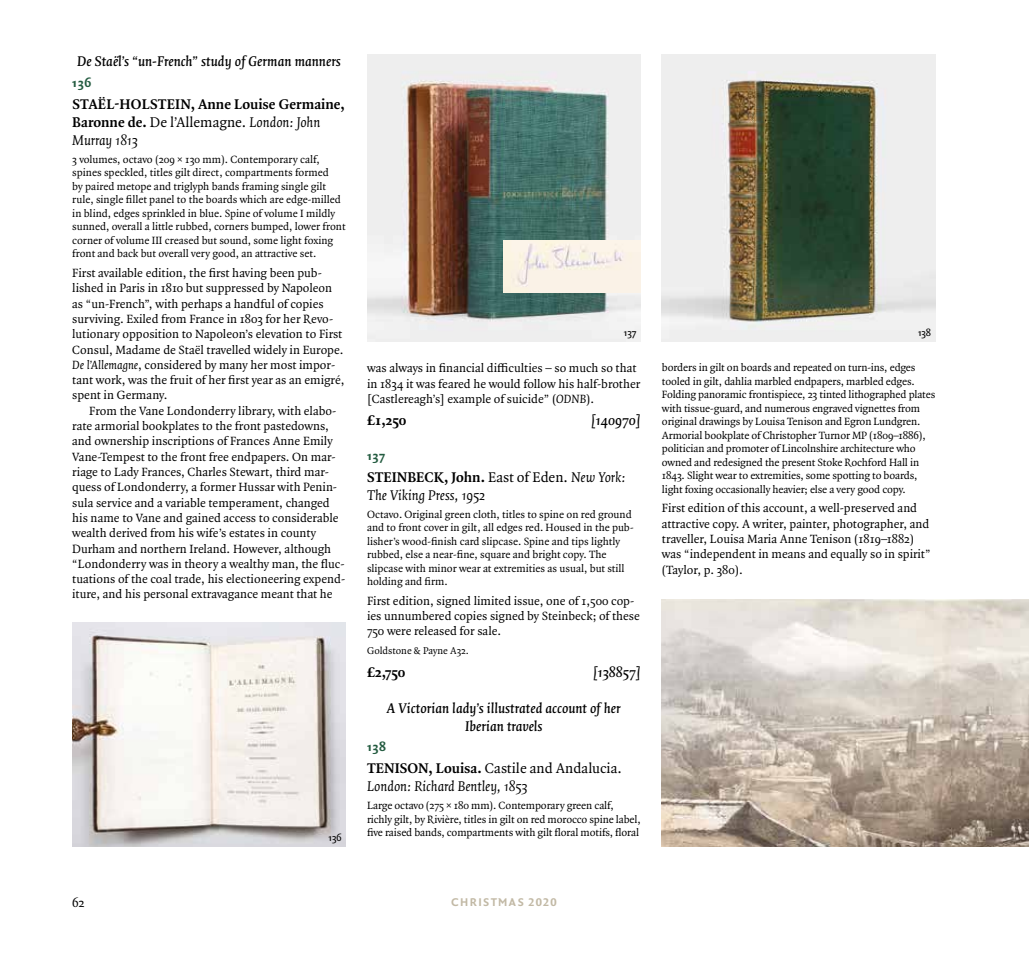
<style>
.page{position:relative;width:1029px;height:953px;background:#fff}
.page>*{position:absolute;margin:0;border:0;box-sizing:border-box;transform-origin:0 0}
.t1{font:italic 15px/18px "Quadraat Pro";color:#000}
.t2{font:italic 600 15px/18px "Quadraat Pro";color:#000;text-align:center}
.t3{font:700 15px/18px "Quadraat Pro";letter-spacing:.005em;color:#000}
.t4{font:13.5px "Quadraat Sans OT Bld";letter-spacing:.045em;color:#235b40}
.t5{font:13.5px "Quadraat Pro";color:#000}
.t6{font:12.75px/15.3px "Quadraat Pro";color:#000}
.t7{font:12px "Quadraat Sans OT Bld";letter-spacing:.11em;color:#c2b9a5}
.t8{font:11.25px/13.5px "Quadraat Pro";letter-spacing:-.005em;color:#000}
.t9{font:10.5px "Quadraat Pro";color:#000}
.t10{font:10.5px "Quadraat Sans OT";color:#000}
.s1{font-weight:400}
.s2{font-weight:400;font-style:italic}
.s3{font-style:italic}
.s4{font-weight:700;font-style:normal}
.s5{font-style:normal}
</style>
<div class="page">
<img style="left:72px;top:622px;width:274px;height:224px">
<img style="left:367px;top:54px;width:274px;height:287px">
<img style="left:504px;top:241px;width:137px;height:51px">
<img style="left:662px;top:54px;width:273px;height:287px">
<img style="left:662px;top:600px;width:367px;height:246px">
<p class="t2" style="left:77px;top:52px;width:265px">De Staël’s “un-French” study of German manners</p>
<p class="t4" style="left:72px;top:73px;width:21px">136</p>
<p class="t3" style="left:72px;top:95px;width:274px">STAËL-HOLSTEIN, Anne Louise Germaine,<br>Baronne de. <span class="s1">De l’Allemagne.</span> <span class="s2">London: John<br>Murray 1813</span></p>
<p class="t8" style="left:72px;top:152px;width:275px">3 volumes, octavo (209 × 130 mm). Contemporary calf, spines speckled, titles gilt direct, compartments formed<br>by paired metope and triglyph bands framing single gilt rule, single fillet panel to the boards which are edge-milled in blind, edges sprinkled in blue. Spine of volume I mildly sunned, overall a little rubbed, corners bumped, lower front corner of volume III creased but sound, some light foxing front and back but overall very good, an attractive set.</p>
<p class="t6" style="left:72px;top:265px;width:274px">First available edition, the first having been pub&shy;lished in Paris in 1810 but suppressed by Napoleon as “un-French”, with perhaps a handful of copies surviving. Exiled from France in 1803 for her Revo&shy;lutionary opposition to Napoleon’s elevation to First Consul, Madame de Staël travelled widely in Europe.<br><span class="s3">De l’Allemagne</span>, considered by many her most impor&shy;tant work, was the fruit of her first year as an emigré, spent in Germany.</p>
<p class="t6" style="left:72px;top:403px;width:274px;text-indent:17px">From the Vane Londonderry library, with elabo&shy;rate armorial bookplates to the front pastedowns, and ownership inscriptions of Frances Anne Emily Vane-Tempest to the front free endpapers. On mar&shy;riage to Lady Frances, Charles Stewart, third mar&shy;quess of Londonderry, a former Hussar with Penin&shy;sula service and a variable temperament, changed his name to Vane and gained access to considerable wealth derived from his wife’s estates in county Durham and northern Ireland. However, although “Londonderry was in theory a wealthy man, the fluc&shy;tuations of the coal trade, his electioneering expend&shy;iture, and his personal extravagance meant that he</p>
<p class="t10" style="left:329px;top:830px;width:15px">136</p>
<p class="t10" style="left:624px;top:325px;width:14px">137</p>
<p class="t10" style="left:918px;top:325px;width:15px">138</p>
<p class="t6" style="left:367px;top:360px;width:275px">was always in financial difficulties – so much so that in 1834 it was feared he would follow his half-brother [Castlereagh’s] example of suicide” (<span class="s3">ODNB</span>).</p>
<p class="t3" style="left:367px;top:411px;width:41px">£1,250</p>
<p class="t2" style="left:591px;top:411px;width:51px">[140970]</p>
<p class="t4" style="left:367px;top:445px;width:20px">137</p>
<p class="t1" style="left:367px;top:467px;width:260px"><span class="s4">STEINBECK, John.</span> <span class="s5">East of Eden.</span> New York:<br>The Viking Press, 1952</p>
<p class="t8" style="left:367px;top:507px;width:268px">Octavo. Original green cloth, titles to spine on red ground and to front cover in gilt, all edges red. Housed in the pub&shy;lisher’s wood-finish card slipcase. Spine and tips lightly rubbed, else a near-fine, square and bright copy. The slipcase with minor wear at extremities as usual, but still holding and firm.</p>
<p class="t6" style="left:367px;top:592px;width:274px">First edition, signed limited issue, one of 1,500 cop&shy;ies unnumbered copies signed by Steinbeck; of these<br>750 were released for sale.</p>
<p class="t9" style="left:367px;top:643px;width:103px">Goldstone &amp; Payne A32.</p>
<p class="t3" style="left:367px;top:662px;width:40px">£2,750</p>
<p class="t2" style="left:593px;top:662px;width:49px">[138857]</p>
<p class="t2" style="left:387px;top:698px;width:235px">A Victorian lady’s illustrated account of her<br>Iberian travels</p>
<p class="t4" style="left:367px;top:737px;width:21px">138</p>
<p class="t1" style="left:367px;top:759px;width:256px"><span class="s4">TENISON, Louisa.</span> <span class="s5">Castile and Andalucia.<br></span>London: Richard Bentley, 1853</p>
<p class="t8" style="left:367px;top:798px;width:275px">Large octavo (275 × 180 mm). Contemporary green calf, richly gilt, by Rivière, titles in gilt on red morocco spine label, five raised bands, compartments with gilt floral motifs, floral</p>
<p class="t8" style="left:662px;top:361px;width:275px">borders in gilt on boards and repeated on turn-ins, edges tooled in gilt, dahlia marbled endpapers, marbled edges.<br>Folding panoramic frontispiece, 23 tinted lithographed plates with tissue-guard, and numerous engraved vignettes from original drawings by Louisa Tenison and Egron Lundgren.<br>Armorial bookplate of Christopher Turnor MP (1809–1886), politician and promoter of Lincolnshire architecture who owned and redesigned the present Stoke Rochford Hall in 1843. Slight wear to extremities, some spotting to boards, light foxing occasionally heavier; else a very good copy.</p>
<p class="t6" style="left:662px;top:500px;width:270px">First edition of this account, a well-preserved and attractive copy. A writer, painter, photographer, and traveller, Louisa Maria Anne Tenison (1819–1882) was “independent in means and equally so in spirit” (Taylor, p. 380).</p>
<p class="t5" style="left:72px;top:893px;width:14px">62</p>
<p class="t7" style="left:451px;top:894px;width:107px">CHRISTMAS 2020</p>
</div>
